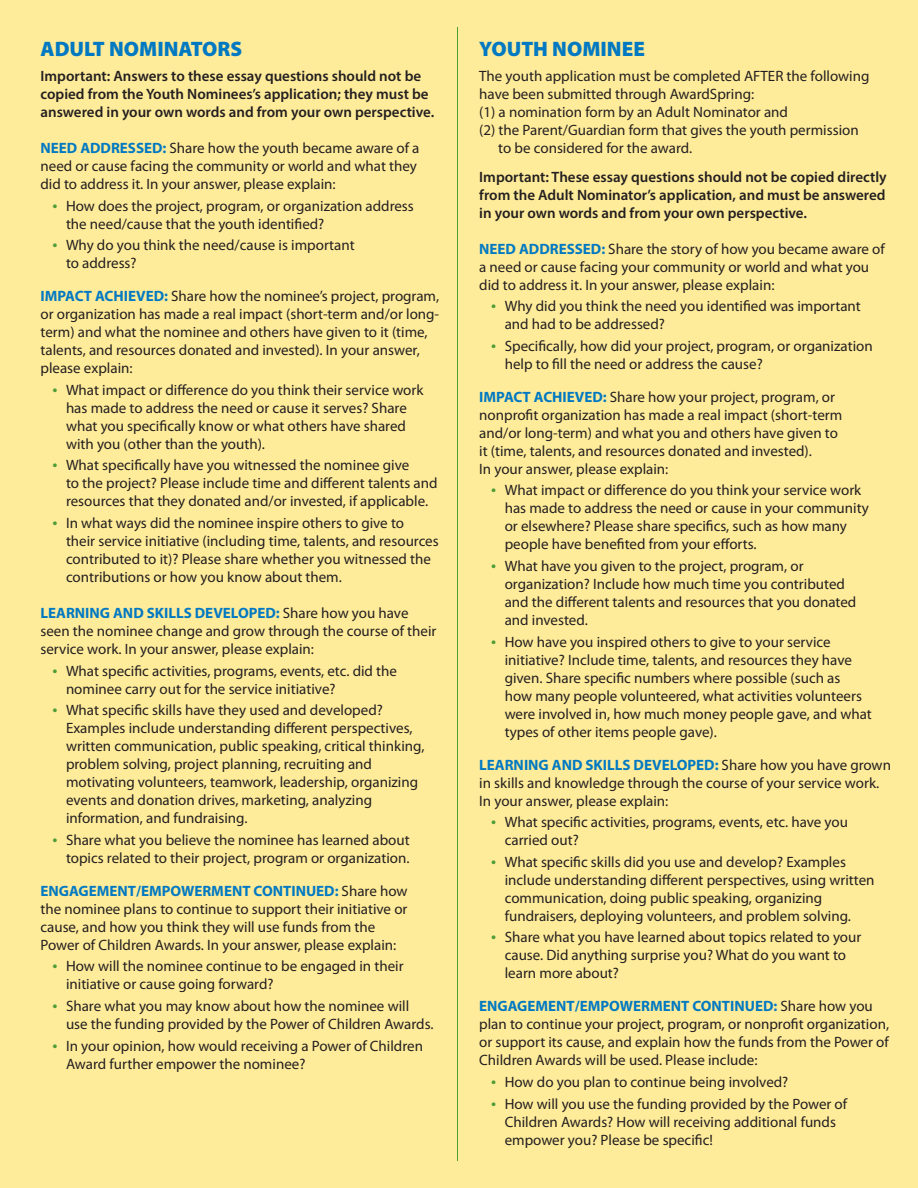
<style>
.page{position:relative;width:918px;height:1188px;background:#ffec9a}
.page>*{position:absolute;margin:0;border:0;box-sizing:border-box;transform-origin:0 0}
.t1{font:900 21px "Myriad Pro";color:#0079c2}
.t2{font:15px/18px "Myriad Pro";color:#231f20}
.t3{font:600 15px/18px "Myriad Pro";color:#231f20}
.t4{font:700 15px "Myriad Pro";color:#0079c2}
.s1{font-weight:700;color:#0079c2}
.s2{font-size:18px;color:#4d9d39}
.s3{font-weight:400;color:#231f20}
</style>
<div class="page">
<hr style="left:457px;top:27px;width:1px;height:1134px;background:#4d9d39">
<p class="t1" style="left:40px;top:37px;width:203px">ADULT NOMINATORS</p>
<p class="t3" style="left:40px;top:67px;width:395px">Important: Answers to these essay questions should not be copied from the Youth Nominees’s application; they must be answered in your own words and from your own perspective.</p>
<p class="t2" style="left:40px;top:139px;width:380px"><span class="s1">NEED ADDRESSED:</span> Share how the youth became aware of a need or cause facing the community or world and what they</p>
<p class="t2" style="left:40px;top:175px;width:297px">did to address it. In your answer, please explain:</p>
<p class="t2" style="left:66px;top:196px;width:349px;text-indent:-14px"><span class="s2">•</span> How does the project, program, or organization address the need/cause that the youth identified?</p>
<p class="t2" style="left:52px;top:236px;width:304px"><span class="s2">•</span> Why do you think the need/cause is important</p>
<p class="t2" style="left:66px;top:254px;width:72px">to address?</p>
<p class="t2" style="left:40px;top:287px;width:400px"><span class="s1">IMPACT ACHIEVED:</span> Share how the nominee’s project, program, or organization has made a real impact (short-term and/or long&shy;term) and what the nominee and others have given to it (time, talents, and resources donated and invested). In your answer, please explain:</p>
<p class="t2" style="left:52px;top:381px;width:372px;text-align:center"><span class="s2">•</span> What impact or difference do you think their service work has made to address the need or cause it serves? Share what you specifically know or what others have shared</p>
<p class="t2" style="left:66px;top:435px;width:201px">with you (other than the youth).</p>
<p class="t2" style="left:66px;top:456px;width:373px;text-indent:-14px"><span class="s2">•</span> What specifically have you witnessed the nominee give<br>to the project? Please include time and different talents and resources that they donated and/or invested, if applicable.</p>
<p class="t2" style="left:66px;top:514px;width:374px;text-indent:-14px"><span class="s2">•</span> In what ways did the nominee inspire others to give to<br>their service initiative (including time, talents, and resources</p>
<p class="t2" style="left:66px;top:550px;width:367px">contributed to it)? Please share whether you witnessed the</p>
<p class="t2" style="left:66px;top:568px;width:277px">contributions or how you know about them.</p>
<p class="t4" style="left:40px;top:603px;width:370px">LEARNING AND SKILLS DEVELOPED: <span class="s3">Share how you have</span></p>
<p class="t2" style="left:40px;top:622px;width:397px">seen the nominee change and grow through the course of their service work. In your answer, please explain:</p>
<p class="t2" style="left:52px;top:661px;width:346px"><span class="s2">•</span> What specific activities, programs, events, etc. did the</p>
<p class="t2" style="left:66px;top:679px;width:271px">nominee carry out for the service initiative?</p>
<p class="t2" style="left:52px;top:701px;width:332px"><span class="s2">•</span> What specific skills have they used and developed?</p>
<p class="t2" style="left:66px;top:719px;width:348px">Examples include understanding different perspectives,</p>
<p class="t2" style="left:66px;top:737px;width:360px">written communication, public speaking, critical thinking,</p>
<p class="t2" style="left:66px;top:755px;width:308px">problem solving, project planning, recruiting and</p>
<p class="t2" style="left:66px;top:773px;width:354px">motivating volunteers, teamwork, leadership, organizing</p>
<p class="t2" style="left:66px;top:791px;width:308px">events and donation drives, marketing, analyzing</p>
<p class="t2" style="left:66px;top:809px;width:183px">information, and fundraising.</p>
<p class="t2" style="left:52px;top:831px;width:359px"><span class="s2">•</span> Share what you believe the nominee has learned about</p>
<p class="t2" style="left:66px;top:849px;width:345px">topics related to their project, program or organization.</p>
<p class="t4" style="left:40px;top:881px;width:369px">ENGAGEMENT/EMPOWERMENT CONTINUED: <span class="s3">Share how</span></p>
<p class="t2" style="left:40px;top:900px;width:368px">the nominee plans to continue to support their initiative or</p>
<p class="t2" style="left:40px;top:918px;width:336px">cause, and how you think they will use funds from the</p>
<p class="t2" style="left:40px;top:936px;width:357px">Power of Children Awards. In your answer, please explain:</p>
<p class="t2" style="left:52px;top:957px;width:353px"><span class="s2">•</span> How will the nominee continue to be engaged in their</p>
<p class="t2" style="left:66px;top:975px;width:209px">initiative or cause going forward?</p>
<p class="t2" style="left:52px;top:997px;width:358px"><span class="s2">•</span> Share what you may know about how the nominee will</p>
<p class="t2" style="left:66px;top:1015px;width:369px">use the funding provided by the Power of Children Awards.</p>
<p class="t2" style="left:52px;top:1036px;width:372px"><span class="s2">•</span> In your opinion, how would receiving a Power of Children</p>
<p class="t2" style="left:66px;top:1054px;width:241px">Award further empower the nominee?</p>
<p class="t1" style="left:479px;top:37px;width:167px">YOUTH NOMINEE</p>
<p class="t2" style="left:479px;top:67px;width:392px">The youth application must be completed AFTER the following have been submitted through AwardSpring:</p>
<p class="t2" style="left:479px;top:103px;width:310px">(1) a nomination form by an Adult Nominator and</p>
<p class="t2" style="left:479px;top:121px;width:381px">(2) the Parent/Guardian form that gives the youth permission</p>
<p class="t2" style="left:498px;top:139px;width:196px">to be considered for the award.</p>
<p class="t3" style="left:479px;top:167px;width:409px;text-align:justify">Important: These essay questions should not be copied directly from the Adult Nominator’s application, and must be answered in your own words and from your own perspective.</p>
<p class="t2" style="left:479px;top:239px;width:407px"><span class="s1">NEED ADDRESSED:</span> Share the story of how you became aware of a need or cause facing your community or world and what you did to address it. In your answer, please explain:</p>
<p class="t2" style="left:491px;top:297px;width:371px"><span class="s2">•</span> Why did you think the need you identified was important</p>
<p class="t2" style="left:505px;top:315px;width:162px">and had to be addressed?</p>
<p class="t2" style="left:491px;top:336px;width:383px"><span class="s2">•</span> Specifically, how did your project, program, or organization</p>
<p class="t2" style="left:505px;top:354px;width:260px">help to fill the need or address the cause?</p>
<p class="t2" style="left:479px;top:387px;width:365px"><span class="s1">IMPACT ACHIEVED:</span> Share how your project, program, or nonprofit organization has made a real impact (short-term</p>
<p class="t2" style="left:479px;top:423px;width:360px">and/or long-term) and what you and others have given to</p>
<p class="t2" style="left:479px;top:441px;width:334px">it (time, talents, and resources donated and invested).</p>
<p class="t2" style="left:479px;top:459px;width:191px">In your answer, please explain:</p>
<p class="t2" style="left:491px;top:481px;width:372px"><span class="s2">•</span> What impact or difference do you think your service work</p>
<p class="t2" style="left:505px;top:499px;width:366px">has made to address the need or cause in your community</p>
<p class="t2" style="left:505px;top:517px;width:344px">or elsewhere? Please share specifics, such as how many</p>
<p class="t2" style="left:505px;top:535px;width:253px">people have benefited from your efforts.</p>
<p class="t2" style="left:491px;top:557px;width:314px"><span class="s2">•</span> What have you given to the project, program, or</p>
<p class="t2" style="left:505px;top:575px;width:342px">organization? Include how much time you contributed</p>
<p class="t2" style="left:505px;top:593px;width:353px">and the different talents and resources that you donated</p>
<p class="t2" style="left:505px;top:611px;width:85px">and invested.</p>
<p class="t2" style="left:491px;top:632px;width:341px"><span class="s2">•</span> How have you inspired others to give to your service</p>
<p class="t2" style="left:505px;top:650px;width:349px">initiative? Include time, talents, and resources they have</p>
<p class="t2" style="left:505px;top:668px;width:337px">given. Share specific numbers where possible (such as</p>
<p class="t2" style="left:505px;top:686px;width:359px">how many people volunteered, what activities volunteers</p>
<p class="t2" style="left:505px;top:704px;width:369px">were involved in, how much money people gave, and what</p>
<p class="t2" style="left:505px;top:722px;width:214px">types of other items people gave).</p>
<p class="t2" style="left:479px;top:755px;width:413px"><span class="s1">LEARNING AND SKILLS DEVELOPED:</span> Share how you have grown in skills and knowledge through the course of your service work.<br>In your answer, please explain:</p>
<p class="t2" style="left:491px;top:813px;width:358px"><span class="s2">•</span> What specific activities, programs, events, etc. have you</p>
<p class="t2" style="left:505px;top:831px;width:76px">carried out?</p>
<p class="t2" style="left:491px;top:852px;width:356px"><span class="s2">•</span> What specific skills did you use and develop? Examples</p>
<p class="t2" style="left:505px;top:870px;width:371px">include understanding different perspectives, using written</p>
<p class="t2" style="left:505px;top:888px;width:319px">communication, doing public speaking, organizing</p>
<p class="t2" style="left:505px;top:906px;width:348px">fundraisers, deploying volunteers, and problem solving.</p>
<p class="t2" style="left:491px;top:928px;width:372px"><span class="s2">•</span> Share what you have learned about topics related to your</p>
<p class="t2" style="left:505px;top:946px;width:343px">cause. Did anything surprise you? What do you want to</p>
<p class="t2" style="left:505px;top:964px;width:116px">learn more about?</p>
<p class="t2" style="left:479px;top:997px;width:411px"><span class="s1">ENGAGEMENT/EMPOWERMENT CONTINUED:</span> Share how you plan to continue your project, program, or nonprofit organization, or support its cause, and explain how the funds from the Power of Children Awards will be used. Please include:</p>
<p class="t2" style="left:491px;top:1073px;width:299px"><span class="s2">•</span> How do you plan to continue being involved?</p>
<p class="t2" style="left:491px;top:1094px;width:358px"><span class="s2">•</span> How will you use the funding provided by the Power of</p>
<p class="t2" style="left:505px;top:1112px;width:333px">Children Awards? How will receiving additional funds</p>
<p class="t2" style="left:505px;top:1130px;width:210px">empower you? Please be specific!</p>
</div>
